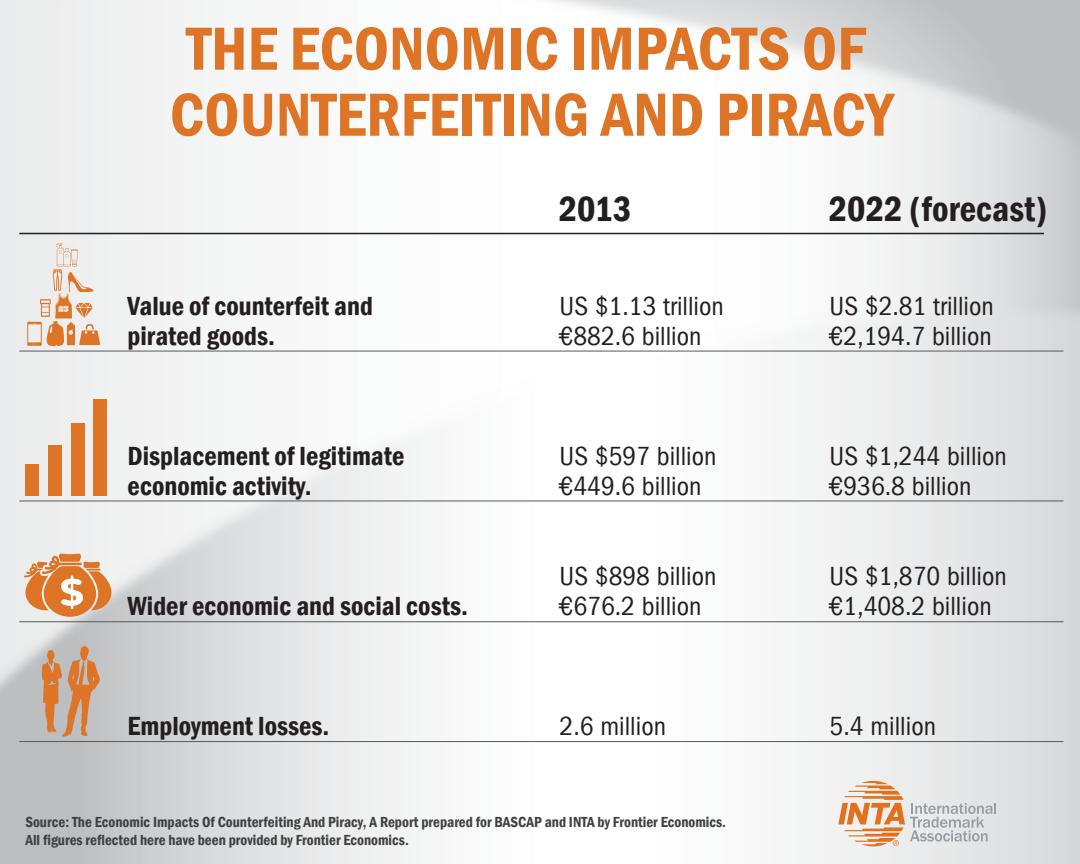
<style>
.page{position:relative;width:1080px;height:864px;background:#fff}
.page>*{position:absolute;margin:0;border:0;box-sizing:border-box;transform-origin:0 0}
.t1{font:600 condensed 63px/66px "Franklin Gothic";color:#de7426}
.t2{font:600 condensed 36px "Franklin Gothic";color:#231f20}
.t3{font:condensed 27px "Franklin Gothic LT Com";color:#231f20}
.t4{font:600 condensed 27px "Franklin Gothic";color:#231f20}
.t5{font:600 condensed 15px/18px "Franklin Gothic";color:#414142}
</style>
<div class="page">
<svg style="left:0;top:791px;width:1080px;height:73px"></svg>
<img style="left:0;top:0;width:1080px;height:791px">
<svg style="left:27px;top:243px;width:73px;height:104px;background:#e9d2c2"></svg>
<hr style="left:19px;top:233px;width:1025px;height:1px;background:#231f20">
<hr style="left:19px;top:351px;width:1045px;height:1px;background:#58595b">
<hr style="left:19px;top:501px;width:1045px;height:1px;background:#58595b">
<hr style="left:19px;top:621px;width:1045px;height:1px;background:#58595b">
<hr style="left:19px;top:741px;width:1045px;height:1px;background:#58595b">
<svg style="left:42px;top:645px;width:58px;height:92px;background:#cb9e7e"></svg>
<div style="left:25px;top:464px;width:14px;height:32px;background:#de7426"></div>
<div style="left:48px;top:445px;width:13px;height:51px;background:#de7426"></div>
<div style="left:71px;top:423px;width:13px;height:73px;background:#de7426"></div>
<div style="left:94px;top:399px;width:13px;height:97px;background:#de7426"></div>
<svg style="left:24px;top:552px;width:87px;height:65px;background:#e3a678"></svg>
<svg style="left:838px;top:781px;width:158px;height:65px;background:#e0cec1"></svg>
<h1 class="t1" style="left:170px;top:15px;width:725px">THE ECONOMIC IMPACTS OF<br>COUNTERFEITING AND PIRACY</h1>
<h2 class="t2" style="left:559px;top:185px;width:74px">2013</h2>
<h2 class="t2" style="left:829px;top:185px;width:220px">2022 (forecast)</h2>
<p class="t4" style="left:128px;top:287px;width:247px">Value of counterfeit and</p>
<p class="t3" style="left:560px;top:290px;width:166px">US $1.13 trillion</p>
<p class="t3" style="left:830px;top:290px;width:166px">US $2.81 trillion</p>
<p class="t4" style="left:128px;top:317px;width:149px">pirated goods.</p>
<p class="t3" style="left:560px;top:320px;width:143px">€882.6 billion</p>
<p class="t3" style="left:830px;top:320px;width:164px">€2,194.7 billion</p>
<p class="t4" style="left:128px;top:437px;width:278px">Displacement of legitimate</p>
<p class="t3" style="left:560px;top:440px;width:158px">US $597 billion</p>
<p class="t3" style="left:830px;top:440px;width:179px">US $1,244 billion</p>
<p class="t4" style="left:128px;top:467px;width:186px">economic activity.</p>
<p class="t3" style="left:560px;top:470px;width:143px">€449.6 billion</p>
<p class="t3" style="left:830px;top:470px;width:143px">€936.8 billion</p>
<p class="t3" style="left:560px;top:560px;width:158px">US $898 billion</p>
<p class="t3" style="left:830px;top:560px;width:179px">US $1,870 billion</p>
<p class="t4" style="left:128px;top:587px;width:342px">Wider economic and social costs.</p>
<p class="t3" style="left:560px;top:590px;width:143px">€676.2 billion</p>
<p class="t3" style="left:830px;top:590px;width:164px">€1,408.2 billion</p>
<p class="t4" style="left:128px;top:707px;width:203px">Employment losses.</p>
<p class="t3" style="left:560px;top:710px;width:108px">2.6 million</p>
<p class="t3" style="left:830px;top:710px;width:108px">5.4 million</p>
<p class="t5" style="left:25px;top:813px;width:702px">Source: The Economic Impacts Of Counterfeiting And Piracy, A Report prepared for BASCAP and INTA by Frontier Economics.<br>All figures reflected here have been provided by Frontier Economics.</p>
</div>
